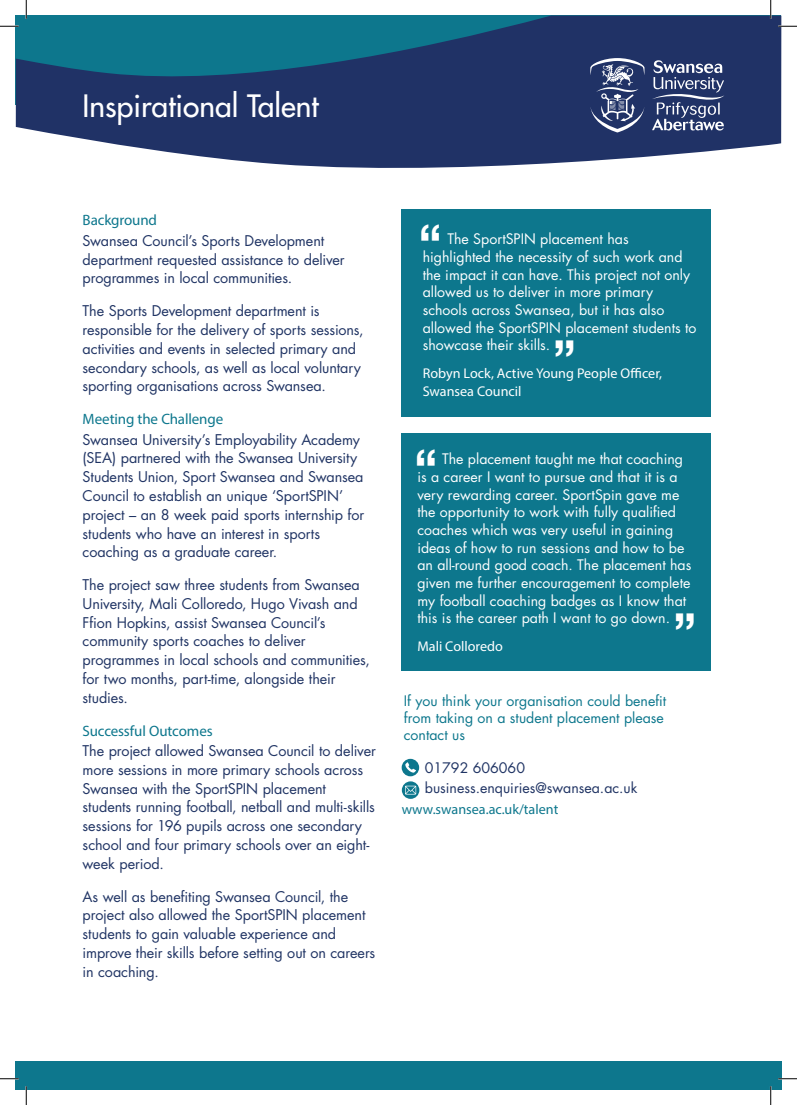
<style>
.page{position:relative;width:797px;height:1105px;background:#fff}
.page>*{position:absolute;margin:0;border:0;box-sizing:border-box;transform-origin:0 0}
.t1{font:700 49.5px "Helvetica Neue";color:#fff}
.t2{font:30px "Futura";color:#fff}
.t3{font:15px "Myriad Pro";letter-spacing:-.01em;color:#0d778d}
.t4{font:14.38px/18.8px "Futura";letter-spacing:-.005em;color:#203464}
.t5{font:14.12px/17.6px "Futura";color:#fff}
.t6{font:14.12px/17px "Futura";color:#0d778d}
.t7{font:14.12px/17.6px "Myriad Pro";color:#fff}
.t8{font:14.12px "Futura";color:#203464}
.t9{font:14.12px "Myriad Pro";color:#0d778d}
</style>
<div class="page">
<div style="left:16px;top:1062px;width:765px;height:27px;background:#0d778d"></div>
<svg style="left:16px;top:16px;width:765px;height:152px;background:#2e517a"></svg>
<svg style="left:590px;top:58px;width:54px;height:74px;background:#515f88"></svg>
<svg style="left:652px;top:60px;width:72px;height:71px;background:#57648b"></svg>
<div style="left:401px;top:209px;width:309px;height:207px;background:#0d778d"></div>
<svg style="left:401px;top:759px;width:18px;height:40px"></svg>
<div style="left:401px;top:433px;width:309px;height:237px;background:#0d778d"></div>
<svg style="left:0;top:25px;width:19px;height:2px"></svg>
<svg style="left:778px;top:25px;width:19px;height:2px"></svg>
<svg style="left:0;top:1078px;width:19px;height:1px"></svg>
<svg style="left:778px;top:1078px;width:19px;height:1px"></svg>
<svg style="left:25px;top:0;width:2px;height:19px"></svg>
<svg style="left:25px;top:1086px;width:2px;height:19px"></svg>
<svg style="left:770px;top:0;width:1px;height:19px"></svg>
<svg style="left:770px;top:1086px;width:1px;height:19px"></svg>
<p class="t2" style="left:83px;top:87px;width:237px">Inspirational Talent</p>
<p class="t3" style="left:83px;top:211px;width:76px">Background</p>
<p class="t4" style="left:83px;top:231px;width:263px">Swansea Council’s Sports Development department requested assistance to deliver programmes in local communities.</p>
<p class="t4" style="left:83px;top:301px;width:282px">The Sports Development department is responsible for the delivery of sports sessions, activities and events in selected primary and secondary schools, as well as local voluntary sporting organisations across Swansea.</p>
<p class="t3" style="left:83px;top:410px;width:142px">Meeting the Challenge</p>
<p class="t4" style="left:83px;top:430px;width:283px">Swansea University’s Employability Academy (SEA) partnered with the Swansea University Students Union, Sport Swansea and Swansea Council to establish an unique ‘SportSPIN’ project – an 8 week paid sports internship for students who have an interest in sports coaching as a graduate career.</p>
<p class="t4" style="left:83px;top:575px;width:289px">The project saw three students from Swansea University, Mali Colloredo, Hugo Vivash and Ffion Hopkins, assist Swansea Council’s community sports coaches to deliver programmes in local schools and communities, for two months, part-time, alongside their studies.</p>
<p class="t3" style="left:83px;top:721px;width:131px">Successful Outcomes</p>
<p class="t4" style="left:83px;top:741px;width:295px">The project allowed Swansea Council to deliver more sessions in more primary schools across Swansea with the SportSPIN placement students running football, netball and multi-skills sessions for 196 pupils across one secondary school and four primary schools over an eight&shy;week period.</p>
<p class="t4" style="left:83px;top:887px;width:294px">As well as benefiting Swansea Council, the project also allowed the SportSPIN placement students to gain valuable experience and improve their skills before setting out on careers in coaching.</p>
<p class="t1" style="left:419px;top:204px;width:24px">“</p>
<p class="t5" style="left:423px;top:230px;width:275px;text-indent:25px">The SportSPIN placement has highlighted the necessity of such work and the impact it can have. This project not only allowed us to deliver in more primary schools across Swansea, but it has also allowed the SportSPIN placement students to showcase their skills.</p>
<p class="t7" style="left:423px;top:364px;width:241px">Robyn Lock, Active Young People Officer,<br>Swansea Council</p>
<p class="t1" style="left:553px;top:320px;width:24px">”</p>
<p class="t1" style="left:414px;top:428px;width:24px">“</p>
<p class="t5" style="left:417px;top:450px;width:275px;text-indent:25px">The placement taught me that coaching is a career I want to pursue and that it is a very rewarding career. SportSpin gave me the opportunity to work with fully qualified coaches which was very useful in gaining ideas of how to run sessions and how to be an all-round good coach. The placement has given me further encouragement to complete my football coaching badges as I know that this is the career path I want to go down.</p>
<p class="t7" style="left:417px;top:637px;width:87px">Mali Colloredo</p>
<p class="t1" style="left:673px;top:592px;width:24px">”</p>
<p class="t6" style="left:404px;top:692px;width:264px">If you think your organisation could benefit from taking on a student placement please contact us</p>
<p class="t8" style="left:425px;top:758px;width:102px">01792 606060</p>
<p class="t8" style="left:425px;top:778px;width:214px">business.enquiries@swansea.ac.uk</p>
<p class="t9" style="left:401px;top:800px;width:158px">www.swansea.ac.uk/talent</p>
</div>
